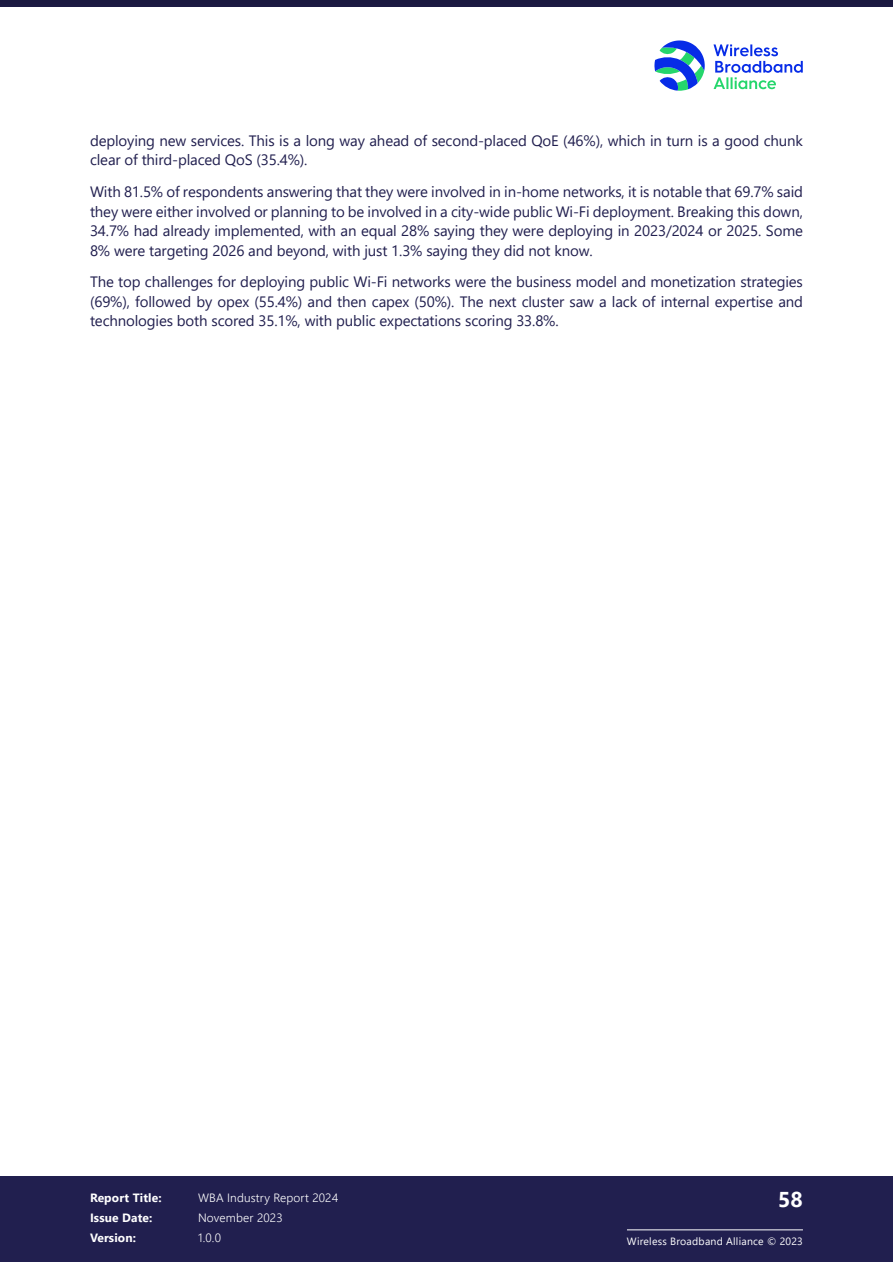
<style>
.page{position:relative;width:893px;height:1262px;background:#fff}
.page>*{position:absolute;margin:0;border:0;box-sizing:border-box;transform-origin:0 0}
.t1{font:700 21.45px "Segoe UI";color:#fff}
.t2{font:15px/19.5px "Segoe UI";letter-spacing:-.01em;color:#211f4f;text-align:justify}
.t3{font:300 12px "Segoe UI";letter-spacing:.01em;color:#fff}
.t4{font:700 12px "Segoe UI";letter-spacing:.01em;color:#fff}
.t5{font:10.5px "Segoe UI";letter-spacing:.02em;color:#fff}
</style>
<div class="page">
<div style="left:0;top:1175px;width:892px;height:87px;background:#211f4f"></div>
<svg style="left:713px;top:44px;width:89px;height:45px"></svg>
<svg style="left:654px;top:40px;width:50px;height:51px"></svg>
<div style="left:0;top:0;width:892px;height:7px;background:#1b1941"></div>
<hr style="left:627px;top:1229px;width:176px;height:1px;background:#fff">
<p class="t2" style="left:90px;top:130px;width:714px">deploying new services. This is a long way ahead of second-placed QoE (46%), which in turn is a good chunk clear of third-placed QoS (35.4%).</p>
<p class="t2" style="left:90px;top:181px;width:714px">With 81.5% of respondents answering that they were involved in in-home networks, it is notable that 69.7% said they were either involved or planning to be involved in a city-wide public Wi-Fi deployment. Breaking this down, 34.7% had already implemented, with an equal 28% saying they were deploying in 2023/2024 or 2025. Some 8% were targeting 2026 and beyond, with just 1.3% saying they did not know.</p>
<p class="t2" style="left:90px;top:271px;width:714px">The top challenges for deploying public Wi-Fi networks were the business model and monetization strategies (69%), followed by opex (55.4%) and then capex (50%). The next cluster saw a lack of internal expertise and technologies both scored 35.1%, with public expectations scoring 33.8%.</p>
<h1 class="t1" style="left:778px;top:1179px;width:26px">58</h1>
<p class="t4" style="left:90px;top:1186px;width:73px">Report Title:</p>
<p class="t3" style="left:198px;top:1186px;width:142px">WBA Industry Report 2024</p>
<p class="t4" style="left:90px;top:1206px;width:64px">Issue Date:</p>
<p class="t3" style="left:198px;top:1206px;width:86px">November 2023</p>
<p class="t4" style="left:90px;top:1226px;width:47px">Version:</p>
<p class="t3" style="left:198px;top:1226px;width:24px">1.0.0</p>
<p class="t5" style="left:627px;top:1231px;width:177px">Wireless Broadband Alliance © 2023</p>
</div>
